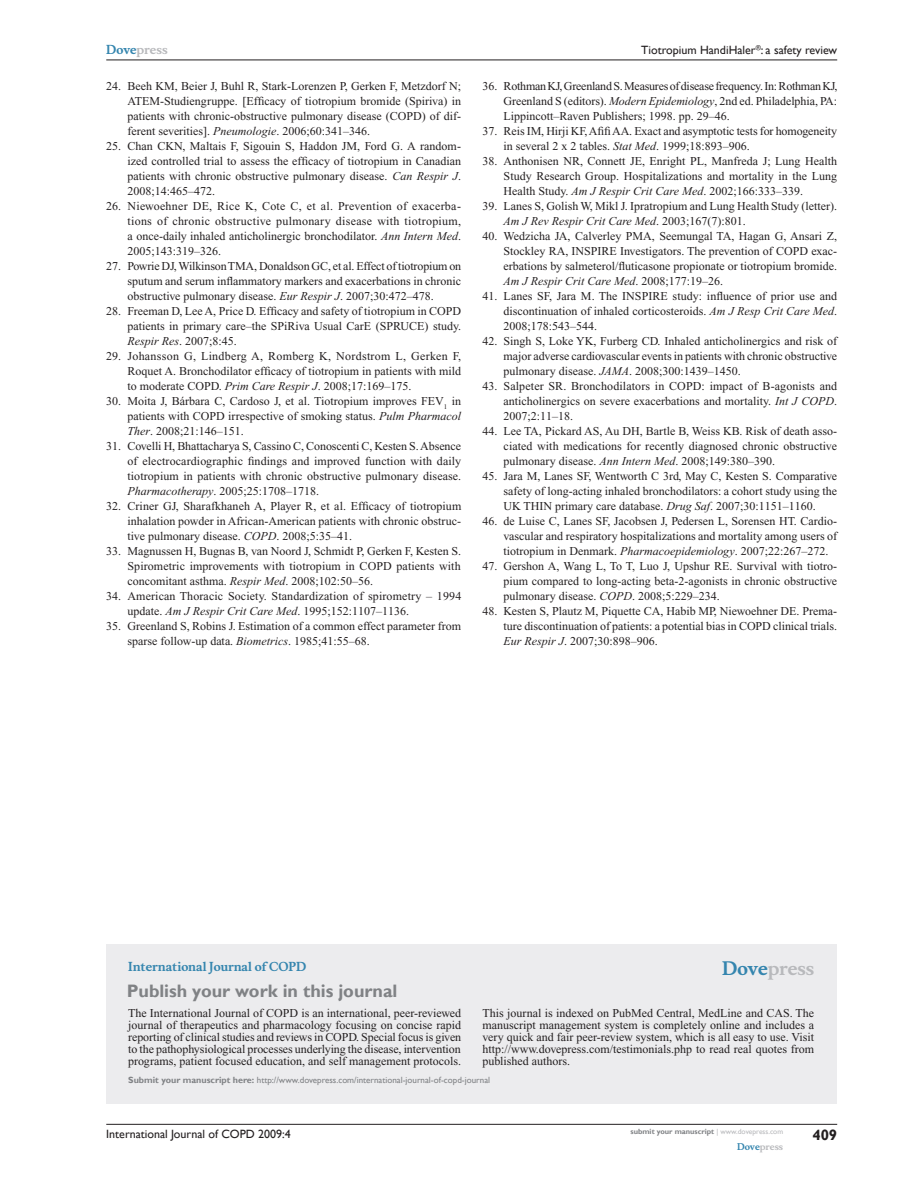
<style>
.page{position:relative;width:918px;height:1188px;background:#fff}
.page>*{position:absolute;margin:0;border:0;box-sizing:border-box;transform-origin:0 0}
.t1{font:700 18px "Gill Sans";color:#808285}
.t2{font:700 18px "Musee";color:#b8b9bc}
.t3{font:700 15px "Gill Sans";color:#231f20}
.t4{font:12px/15px "Times New Roman";color:#231f20;text-align:justify}
.t5{font:12px "Gill Sans";color:#231f20}
.t6{font:700 12px "Musee";color:#3485ae}
.t7{font:700 12px "Musee";color:#b8b9bc}
.t8{font:9px "Gill Sans";color:#808285}
.t9{font:700 9px "Musee";color:#b8b9bc}
.t10{font:700 7.5px "Gill Sans";color:#808285}
.s1{color:#3485ae}
.s2{font-style:italic}
.s3{font-weight:700}
.s4{font-weight:400;color:#b8b9bc}
</style>
<div class="page">
<div style="left:106px;top:944px;width:731px;height:159px;background:#ececee"></div>
<hr style="left:106px;top:1124px;width:731px;height:1px;background:#231f20">
<hr style="left:106px;top:60px;width:731px;height:1px;background:#231f20">
<p class="t7" style="left:106px;top:43px;width:63px"><span class="s1">Dove</span>press</p>
<p class="t4" style="left:128px;top:79px;width:335px;text-indent:-21px">24. Beeh KM, Beier J, Buhl R, Stark-Lorenzen P, Gerken F, Metzdorf N; ATEM-Studiengruppe. [Efficacy of tiotropium bromide (Spiriva) in patients with chronic-obstructive pulmonary disease (COPD) of dif&shy;ferent severities]. <span class="s2">Pneumologie</span>. 2006;60:341–346.</p>
<p class="t4" style="left:128px;top:139px;width:335px;text-indent:-21px">25. Chan CKN, Maltais F, Sigouin S, Haddon JM, Ford G. A random&shy;ized controlled trial to assess the efficacy of tiotropium in Canadian patients with chronic obstructive pulmonary disease. <span class="s2">Can Respir J</span>.<br>2008;14:465–472.</p>
<p class="t4" style="left:128px;top:199px;width:335px;text-indent:-21px">26. Niewoehner DE, Rice K, Cote C, et al. Prevention of exacerba&shy;tions of chronic obstructive pulmonary disease with tiotropium, a once-daily inhaled anticholinergic bronchodilator. <span class="s2">Ann Intern Med</span>.<br>2005;143:319–326.</p>
<p class="t4" style="left:128px;top:259px;width:335px;text-indent:-21px">27. Powrie DJ, Wilkinson TMA, Donaldson GC, et al. Effect of tiotropium on sputum and serum inflammatory markers and exacerbations in chronic obstructive pulmonary disease. <span class="s2">Eur Respir J</span>. 2007;30:472–478.</p>
<p class="t4" style="left:128px;top:304px;width:335px;text-indent:-21px">28. Freeman D, Lee A, Price D. Efficacy and safety of tiotropium in COPD patients in primary care–the SPiRiva Usual CarE (SPRUCE) study.<br><span class="s2">Respir Res</span>. 2007;8:45.</p>
<p class="t4" style="left:128px;top:349px;width:335px;text-indent:-21px">29. Johansson G, Lindberg A, Romberg K, Nordstrom L, Gerken F, Roquet A. Bronchodilator efficacy of tiotropium in patients with mild to moderate COPD. <span class="s2">Prim Care Respir J</span>. 2008;17:169–175.</p>
<p class="t4" style="left:128px;top:394px;width:335px;text-indent:-21px">30. Moita J, Bárbara C, Cardoso J, et al. Tiotropium improves FEV<sub>1</sub> in patients with COPD irrespective of smoking status. <span class="s2">Pulm Pharmacol Ther</span>. 2008;21:146–151.</p>
<p class="t4" style="left:128px;top:439px;width:335px;text-indent:-21px">31. Covelli H, Bhattacharya S, Cassino C, Conoscenti C, Kesten S. Absence of electrocardiographic findings and improved function with daily tiotropium in patients with chronic obstructive pulmonary disease.<br><span class="s2">Pharmacotherapy</span>. 2005;25:1708–1718.</p>
<p class="t4" style="left:128px;top:499px;width:335px;text-indent:-21px">32. Criner GJ, Sharafkhaneh A, Player R, et al. Efficacy of tiotropium inhalation powder in African-American patients with chronic obstruc&shy;tive pulmonary disease. <span class="s2">COPD</span>. 2008;5:35–41.</p>
<p class="t4" style="left:128px;top:544px;width:335px;text-indent:-21px">33. Magnussen H, Bugnas B, van Noord J, Schmidt P, Gerken F, Kesten S.<br>Spirometric improvements with tiotropium in COPD patients with concomitant asthma. <span class="s2">Respir Med</span>. 2008;102:50–56.</p>
<p class="t4" style="left:128px;top:589px;width:335px;text-indent:-21px">34. American Thoracic Society. Standardization of spirometry – 1994 update. <span class="s2">Am J Respir Crit Care Med</span>. 1995;152:1107–1136.</p>
<p class="t4" style="left:128px;top:619px;width:335px;text-indent:-21px">35. Greenland S, Robins J. Estimation of a common effect parameter from sparse follow-up data. <span class="s2">Biometrics</span>. 1985;41:55–68.</p>
<p class="t5" style="left:641px;top:43px;width:197px">Tiotropium HandiHaler<sup>®</sup>: a safety review</p>
<p class="t4" style="left:504px;top:79px;width:335px;text-indent:-21px">36. Rothman KJ, Greenland S. Measures of disease frequency. In: Rothman KJ, Greenland S (editors). <span class="s2">Modern Epidemiology</span>, 2nd ed. Philadelphia, PA:<br>Lippincott–Raven Publishers; 1998. pp. 29–46.</p>
<p class="t4" style="left:504px;top:124px;width:335px;text-indent:-21px">37. Reis IM, Hirji KF, Afifi AA. Exact and asymptotic tests for homogeneity in several 2 x 2 tables. <span class="s2">Stat Med</span>. 1999;18:893–906.</p>
<p class="t4" style="left:504px;top:154px;width:335px;text-indent:-21px">38. Anthonisen NR, Connett JE, Enright PL, Manfreda J; Lung Health Study Research Group. Hospitalizations and mortality in the Lung Health Study. <span class="s2">Am J Respir Crit Care Med</span>. 2002;166:333–339.</p>
<p class="t4" style="left:504px;top:199px;width:335px;text-indent:-21px">39. Lanes S, Golish W, Mikl J. Ipratropium and Lung Health Study (letter).<br><span class="s2">Am J Rev Respir Crit Care Med</span>. 2003;167(7):801.</p>
<p class="t4" style="left:504px;top:229px;width:335px;text-indent:-21px">40. Wedzicha JA, Calverley PMA, Seemungal TA, Hagan G, Ansari Z, Stockley RA, INSPIRE Investigators. The prevention of COPD exac&shy;erbations by salmeterol/fluticasone propionate or tiotropium bromide.<br><span class="s2">Am J Respir Crit Care Med</span>. 2008;177:19–26.</p>
<p class="t4" style="left:504px;top:289px;width:335px;text-indent:-21px">41. Lanes SF, Jara M. The INSPIRE study: influence of prior use and discontinuation of inhaled corticosteroids. <span class="s2">Am J Resp Crit Care Med</span>.<br>2008;178:543–544.</p>
<p class="t4" style="left:504px;top:334px;width:335px;text-indent:-21px">42. Singh S, Loke YK, Furberg CD. Inhaled anticholinergics and risk of major adverse cardiovascular events in patients with chronic obstructive pulmonary disease. <span class="s2">JAMA</span>. 2008;300:1439–1450.</p>
<p class="t4" style="left:504px;top:379px;width:335px;text-indent:-21px">43. Salpeter SR. Bronchodilators in COPD: impact of B-agonists and anticholinergics on severe exacerbations and mortality. <span class="s2">Int J COPD</span>.<br>2007;2:11–18.</p>
<p class="t4" style="left:504px;top:424px;width:335px;text-indent:-21px">44. Lee TA, Pickard AS, Au DH, Bartle B, Weiss KB. Risk of death asso&shy;ciated with medications for recently diagnosed chronic obstructive pulmonary disease. <span class="s2">Ann Intern Med</span>. 2008;149:380–390.</p>
<p class="t4" style="left:504px;top:469px;width:335px;text-indent:-21px">45. Jara M, Lanes SF, Wentworth C 3rd, May C, Kesten S. Comparative safety of long-acting inhaled bronchodilators: a cohort study using the UK THIN primary care database. <span class="s2">Drug Saf</span>. 2007;30:1151–1160.</p>
<p class="t4" style="left:504px;top:514px;width:335px;text-indent:-21px">46. de Luise C, Lanes SF, Jacobsen J, Pedersen L, Sorensen HT. Cardio&shy;vascular and respiratory hospitalizations and mortality among users of tiotropium in Denmark. <span class="s2">Pharmacoepidemiology</span>. 2007;22:267–272.</p>
<p class="t4" style="left:504px;top:559px;width:335px;text-indent:-21px">47. Gershon A, Wang L, To T, Luo J, Upshur RE. Survival with tiotro&shy;pium compared to long-acting beta-2-agonists in chronic obstructive pulmonary disease. <span class="s2">COPD</span>. 2008;5:229–234.</p>
<p class="t4" style="left:504px;top:604px;width:335px;text-indent:-21px">48. Kesten S, Plautz M, Piquette CA, Habib MP, Niewoehner DE. Prema&shy;ture discontinuation of patients: a potential bias in COPD clinical trials.<br><span class="s2">Eur Respir J</span>. 2007;30:898–906.</p>
<p class="t6" style="left:128px;top:959px;width:180px">International Journal of COPD</p>
<h1 class="t1" style="left:127px;top:980px;width:272px">Publish your work in this journal</h1>
<h1 class="t2" style="left:722px;top:958px;width:94px"><span class="s1">Dove</span>press</h1>
<p class="t4" style="left:128px;top:1007px;width:334px;line-height:12px">The International Journal of COPD is an international, peer-reviewed journal of therapeutics and pharmacology focusing on concise rapid reporting of clinical studies and reviews in COPD. Special focus is given to the pathophysiological processes underlying the disease, intervention programs, patient focused education, and self management protocols.</p>
<p class="t4" style="left:482px;top:1007px;width:333px;line-height:12px">This journal is indexed on PubMed Central, MedLine and CAS. The manuscript management system is completely online and includes a very quick and fair peer-review system, which is all easy to use. Visit http://www.dovepress.com/testimonials.php to read real quotes from published authors.</p>
<p class="t8" style="left:128px;top:1075px;width:363px"><span class="s3">Submit your manuscript here:</span> http://www.dovepress.com/international-journal-of-copd-journal</p>
<p class="t5" style="left:106px;top:1127px;width:186px">International Journal of COPD 2009:4</p>
<p class="t10" style="left:631px;top:1127px;width:154px">submit your manuscript <span class="s4">| www.dovepress.com</span></p>
<p class="t9" style="left:737px;top:1141px;width:48px"><span class="s1">Dove</span>press</p>
<p class="t3" style="left:812px;top:1126px;width:26px">409</p>
</div>
